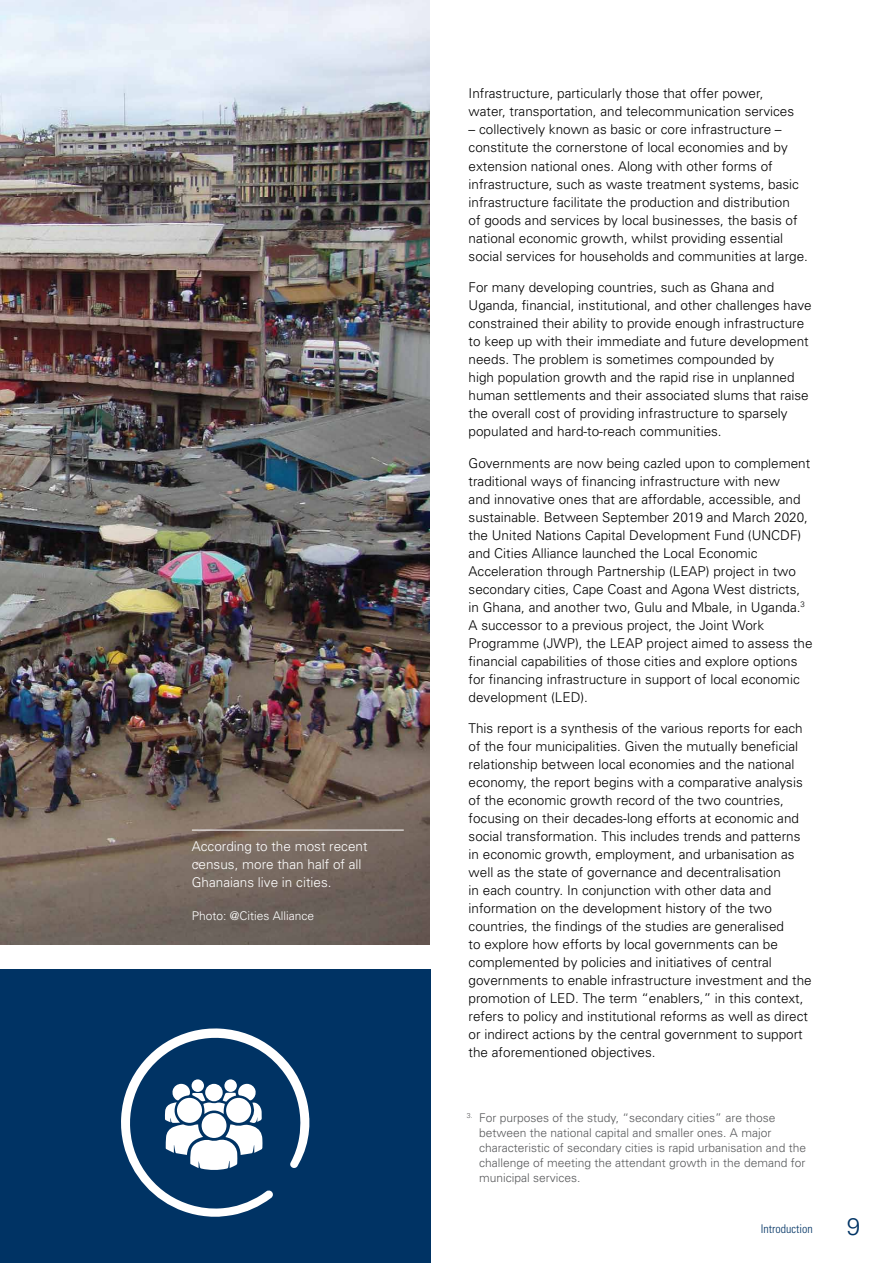
<style>
.page{position:relative;width:894px;height:1263px;background:#fff}
.page>*{position:absolute;margin:0;border:0;box-sizing:border-box;transform-origin:0 0}
.t1{font:300 24px "Univers";color:#003364}
.t2{font:300 13.5px/18px "Univers";color:#000}
.t3{font:300 13.5px/18px "Univers";color:#fff}
.t4{font:300 12px/15px "Univers";color:#58595b}
.t5{font:300 12px "Univers";color:#fff}
.t6{font:300 condensed 12px "Univers";color:#003364}
</style>
<div class="page">
<img style="left:0;top:0;width:429px;height:945px">
<div style="left:0;top:956px;width:430px;height:307px;background:#003364"></div>
<div style="left:0;top:945px;width:436px;height:23px;background:#fff"></div>
<svg style="left:121px;top:1028px;width:188px;height:188px"></svg>
<hr style="left:192px;top:829px;width:211px;height:1px;background:#fff">
<p class="t3" style="left:192px;top:837px;width:177px">According to the most recent census, more than half of all<br>Ghanaians live in cities.</p>
<p class="t5" style="left:192px;top:908px;width:124px">Photo: @Cities Alliance</p>
<p class="t2" style="left:468px;top:85px;width:327px">Infrastructure, particularly those that offer power, water, transportation, and telecommunication services</p>
<p class="t2" style="left:468px;top:121px;width:341px">– collectively known as basic or core infrastructure – constitute the cornerstone of local economies and by extension national ones. Along with other forms of infrastructure, such as waste treatment systems, basic infrastructure facilitate the production and distribution<br>of goods and services by local businesses, the basis of national economic growth, whilst providing essential social services for households and communities at large.</p>
<p class="t2" style="left:468px;top:278px;width:344px">For many developing countries, such as Ghana and Uganda, financial, institutional, and other challenges have constrained their ability to provide enough infrastructure to keep up with their immediate and future development needs. The problem is sometimes compounded by<br>high population growth and the rapid rise in unplanned human settlements and their associated slums that raise the overall cost of providing infrastructure to sparsely populated and hard-to-reach communities.</p>
<p class="t2" style="left:468px;top:454px;width:345px">Governments are now being cazled upon to complement traditional ways of financing infrastructure with new<br>and innovative ones that are affordable, accessible, and sustainable. Between September 2019 and March 2020, the United Nations Capital Development Fund (UNCDF) and Cities Alliance launched the Local Economic Acceleration through Partnership (LEAP) project in two secondary cities, Cape Coast and Agona West districts, in Ghana, and another two, Gulu and Mbale, in Uganda.<sup>3<br></sup>A successor to a previous project, the Joint Work Programme (JWP), the LEAP project aimed to assess the financial capabilities of those cities and explore options for financing infrastructure in support of local economic development (LED).</p>
<p class="t2" style="left:468px;top:719px;width:344px">This report is a synthesis of the various reports for each of the four municipalities. Given the mutually beneficial relationship between local economies and the national economy, the report begins with a comparative analysis of the economic growth record of the two countries, focusing on their decades-long efforts at economic and social transformation. This includes trends and patterns in economic growth, employment, and urbanisation as well as the state of governance and decentralisation<br>in each country. In conjunction with other data and information on the development history of the two countries, the findings of the studies are generalised<br>to explore how efforts by local governments can be complemented by policies and initiatives of central governments to enable infrastructure investment and the promotion of LED. The term “enablers,” in this context, refers to policy and institutional reforms as well as direct or indirect actions by the central government to support the aforementioned objectives.</p>
<p class="t4" style="left:479px;top:1110px;width:328px;text-indent:-12px"><sup>3.</sup> For purposes of the study, “secondary cities” are those between the national capital and smaller ones. A major characteristic of secondary cities is rapid urbanisation and the challenge of meeting the attendant growth in the demand for municipal services.</p>
<p class="t6" style="left:760px;top:1221px;width:53px">Introduction</p>
<h1 class="t1" style="left:846px;top:1212px;width:15px">9</h1>
</div>
